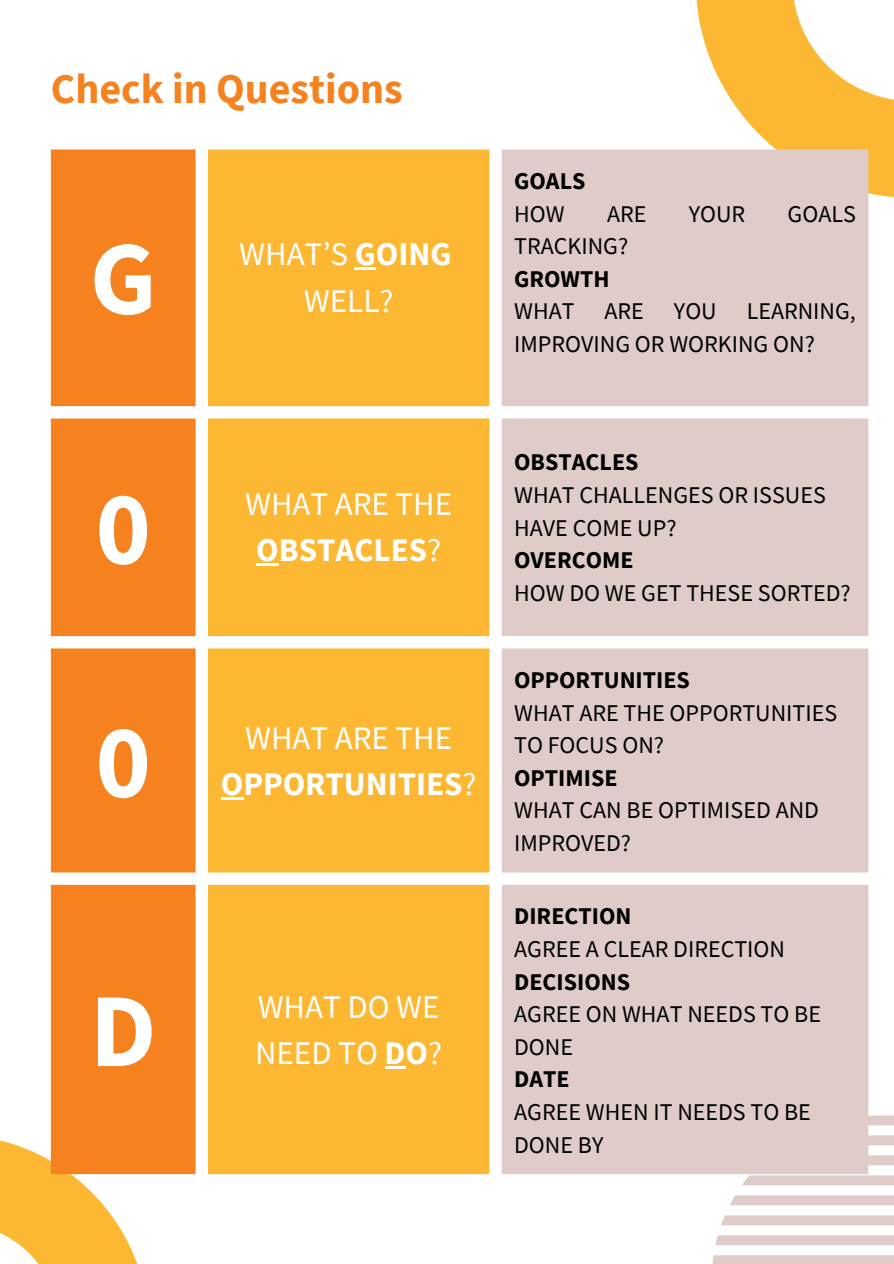
<style>
.page{position:relative;width:894px;height:1264px;background:#fff}
.page>*{position:absolute;margin:0;border:0;box-sizing:border-box;transform-origin:0 0}
.t1{font:700 105px "Source Sans Pro";color:#fff}
.t2{font:700 42px "Source Sans Pro";color:#f5821f}
.t3{font:33px/46.2px "Source Sans Pro";color:#fff;text-align:center}
.t4{font:700 33px/46.2px "Source Sans Pro";color:#fff;text-align:center}
.t5{font:24px/32.7px "Source Sans Pro";color:#000}
.t6{font:700 24px "Source Sans Pro";color:#000}
.s1{font-weight:700}
.s2{font-weight:400}
</style>
<div class="page">
<svg style="left:696px;top:0;width:197px;height:198px"></svg>
<svg style="left:0;top:1134px;width:149px;height:129px"></svg>
<svg style="left:868px;top:1115px;width:25px;height:10px"></svg>
<svg style="left:868px;top:1135px;width:25px;height:10px"></svg>
<svg style="left:868px;top:1155px;width:25px;height:10px"></svg>
<svg style="left:742px;top:1175px;width:151px;height:10px;background:#e0cfcc"></svg>
<svg style="left:730px;top:1195px;width:163px;height:10px;background:#e0cecb"></svg>
<svg style="left:721px;top:1215px;width:172px;height:10px;background:#e0cecb"></svg>
<svg style="left:715px;top:1235px;width:178px;height:10px;background:#e0cdca"></svg>
<svg style="left:712px;top:1255px;width:181px;height:8px"></svg>
<div style="left:51px;top:149px;width:144px;height:1025px;background:#f5821f"></div>
<div style="left:208px;top:149px;width:281px;height:1025px;background:#fcb833"></div>
<div style="left:501px;top:149px;width:367px;height:1025px;background:#dfccc9"></div>
<hr style="left:355px;top:268px;width:21px;height:2px;background:#fff">
<hr style="left:256px;top:563px;width:23px;height:3px;background:#fff">
<hr style="left:221px;top:797px;width:22px;height:2px;background:#fff">
<hr style="left:384px;top:1066px;width:21px;height:2px;background:#fff">
<p class="t2" style="left:51px;top:61px;width:353px">Check in Questions</p>
<p class="t1" style="left:90px;top:210px;width:68px">G</p>
<h1 class="t3" style="left:239px;top:230px;width:214px">WHAT’S <span class="s1">GOING</span></h1>
<p class="t3" style="left:304px;top:277px;width:91px">WELL?</p>
<p class="t6" style="left:514px;top:165px;width:73px">GOALS</p>
<p class="t5" style="left:514px;top:197px;width:52px">HOW</p>
<p class="t5" style="left:607px;top:197px;width:41px">ARE</p>
<p class="t5" style="left:688px;top:197px;width:58px">YOUR</p>
<p class="t5" style="left:787px;top:197px;width:70px">GOALS</p>
<p class="t5" style="left:514px;top:229px;width:115px">TRACKING?</p>
<p class="t6" style="left:514px;top:263px;width:97px">GROWTH</p>
<p class="t5" style="left:514px;top:294px;width:343px">WHAT ARE YOU LEARNING,<br>IMPROVING OR WORKING ON?</p>
<p class="t1" style="left:95px;top:460px;width:57px">0</p>
<p class="t3" style="left:245px;top:480px;width:208px">WHAT ARE THE<br><span class="s1">OBSTACLES</span>?</p>
<p class="t1" style="left:95px;top:693px;width:57px">0</p>
<p class="t4" style="left:221px;top:713px;width:257px"><span class="s2">WHAT ARE THE<br></span>OPPORTUNITIES<span class="s2">?</span></p>
<p class="t1" style="left:90px;top:962px;width:68px">D</p>
<p class="t3" style="left:255px;top:982px;width:188px;text-align:left">WHAT DO WE<br>NEED TO <span class="s1">DO</span>?</p>
<p class="t6" style="left:514px;top:446px;width:126px">OBSTACLES</p>
<p class="t5" style="left:514px;top:478px;width:313px">WHAT CHALLENGES OR ISSUES<br>HAVE COME UP?</p>
<p class="t6" style="left:514px;top:544px;width:121px">OVERCOME</p>
<p class="t5" style="left:514px;top:576px;width:338px">HOW DO WE GET THESE SORTED?</p>
<p class="t6" style="left:514px;top:664px;width:177px">OPPORTUNITIES</p>
<p class="t5" style="left:514px;top:695px;width:324px">WHAT ARE THE OPPORTUNITIES<br>TO FOCUS ON?</p>
<p class="t6" style="left:514px;top:762px;width:105px">OPTIMISE</p>
<p class="t5" style="left:514px;top:793px;width:306px">WHAT CAN BE OPTIMISED AND<br>IMPROVED?</p>
<p class="t6" style="left:514px;top:900px;width:119px">DIRECTION</p>
<p class="t5" style="left:514px;top:932px;width:272px">AGREE A CLEAR DIRECTION</p>
<p class="t6" style="left:514px;top:965px;width:117px">DECISIONS</p>
<p class="t5" style="left:514px;top:997px;width:308px">AGREE ON WHAT NEEDS TO BE<br>DONE</p>
<p class="t6" style="left:514px;top:1063px;width:57px">DATE</p>
<p class="t5" style="left:514px;top:1095px;width:298px">AGREE WHEN IT NEEDS TO BE<br>DONE BY</p>
</div>
